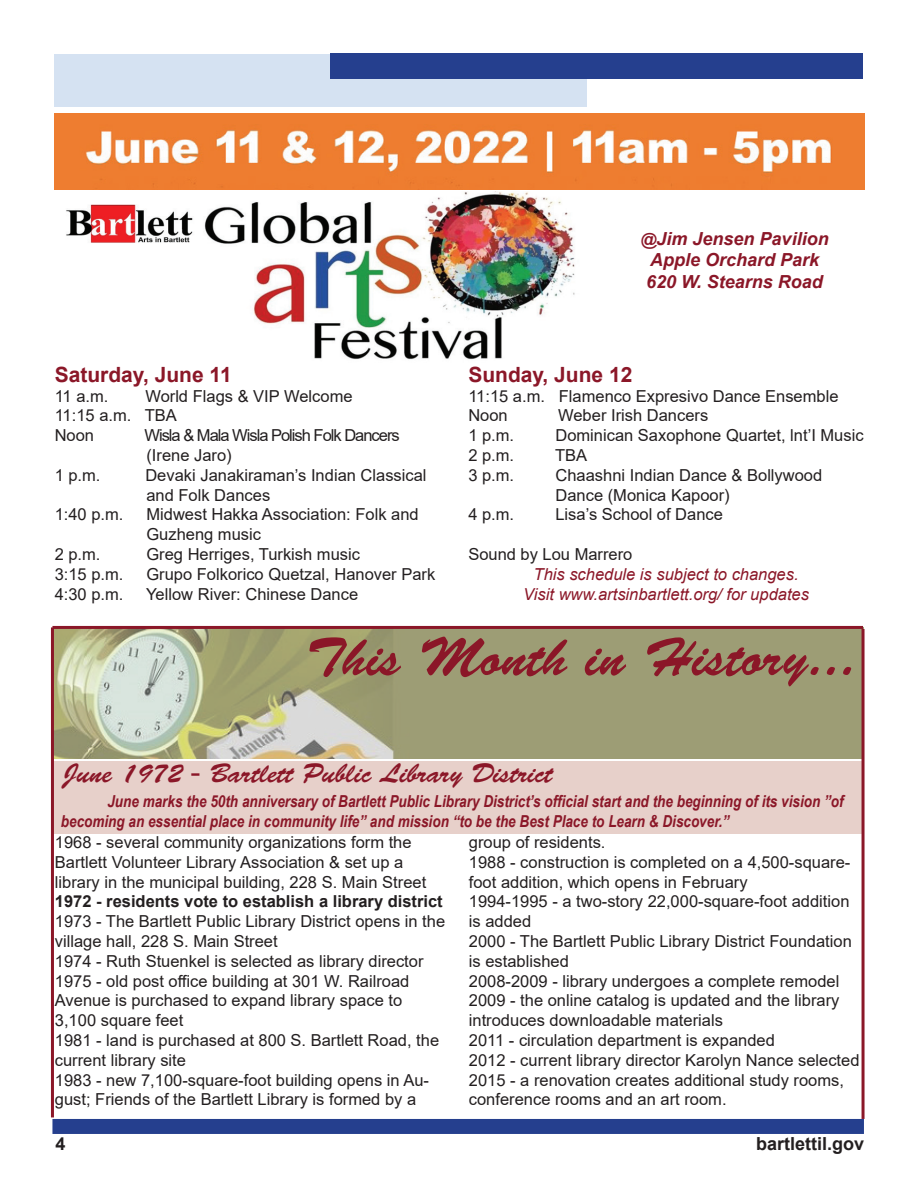
<style>
.page{position:relative;width:918px;height:1188px;background:#fff}
.page>*{position:absolute;margin:0;border:0;box-sizing:border-box;transform-origin:0 0}
.t1{font:54px "Brush Script Std";color:#8b1728}
.t2{font:27px "Brush Script Std";color:#8b1728}
.t3{font:700 21px "Arial";color:#8b1728}
.t4{font:italic 700 18px/21.6px "Arial";color:#8b1728;text-align:center}
.t5{font:700 18px "Arial";color:#231f20}
.t6{font:16.5px/19.8px "Arial";color:#231f20}
.t7{font:italic 700 16.5px/19.8px "Arial Narrow";color:#8b1728}
.t8{font:italic 16.5px/19.8px "Arial";color:#8b1728;text-align:center}
.t9{font:700 16.5px "Arial";color:#231f20}
.t10{font:16.5px/19.8px "Arial";letter-spacing:-.06em;color:#231f20}
.s1{font-size:16.5px}
</style>
<div class="page">
<div style="left:55px;top:55px;width:532px;height:52px;background:#d5e2f2"></div>
<div style="left:331px;top:53px;width:532px;height:26px;background:#253f8e"></div>
<div style="left:52px;top:1119px;width:812px;height:15px;background:#253f8e"></div>
<img style="left:66px;top:191px;width:509px;height:169px">
<img style="left:54px;top:629px;width:808px;height:130px">
<div style="left:53px;top:761px;width:811px;height:72px;background:#e7d0ca"></div>
<img style="left:55px;top:113px;width:810px;height:76px">
<hr style="left:52px;top:626px;width:811px;height:3px;background:#8b1728">
<hr style="left:51px;top:627px;width:3px;height:490px;background:#8b1728">
<hr style="left:862px;top:629px;width:3px;height:490px;background:#8b1728">
<p class="t4" style="left:641px;top:228px;width:190px"><span class="s1">@</span>Jim Jensen Pavilion<br>Apple Orchard Park<br>620 W. Stearns Road</p>
<p class="t3" style="left:55px;top:360px;width:179px">Saturday, June 11</p>
<p class="t6" style="left:55px;top:386px;width:55px">11 a.m.</p>
<p class="t3" style="left:468px;top:360px;width:166px">Sunday, June 12</p>
<p class="t6" style="left:468px;top:386px;width:372px">11:15 a.m. Flamenco Expresivo Dance Ensemble<br>Noon</p>
<p class="t6" style="left:55px;top:386px;width:299px;text-indent:91px">World Flags &amp; VIP Welcome<br>11:15 a.m. TBA<br>Noon</p>
<p class="t6" style="left:558px;top:406px;width:152px">Weber Irish Dancers</p>
<p class="t6" style="left:468px;top:425px;width:47px">1 p.m.</p>
<p class="t6" style="left:555px;top:425px;width:310px">Dominican Saxophone Quartet, lnt’I Music</p>
<p class="t6" style="left:468px;top:445px;width:47px">2 p.m.</p>
<p class="t6" style="left:555px;top:445px;width:34px">TBA</p>
<p class="t6" style="left:468px;top:465px;width:47px">3 p.m.</p>
<p class="t6" style="left:555px;top:465px;width:268px">Chaashni Indian Dance &amp; Bollywood<br>Dance (Monica Kapoor)</p>
<p class="t6" style="left:468px;top:505px;width:47px">4 p.m.</p>
<p class="t6" style="left:555px;top:505px;width:169px">Lisa’s School of Dance</p>
<p class="t6" style="left:468px;top:544px;width:166px">Sound by Lou Marrero</p>
<p class="t8" style="left:523px;top:564px;width:287px">This schedule is subject to changes.<br>Visit www.artsinbartlett.org/ for updates</p>
<h1 class="t1" style="left:306px;top:627px;width:552px">This Month in History...</h1>
<p class="t10" style="left:145px;top:425px;width:257px">Wisla &amp; Mala Wisla Polish Folk Dancers (Irene Jaro)</p>
<p class="t6" style="left:55px;top:465px;width:47px">1 p.m.</p>
<p class="t6" style="left:145px;top:465px;width:283px">Devaki Janakiraman’s Indian Classical and Folk Dances</p>
<p class="t6" style="left:55px;top:505px;width:70px">1:40 p.m.</p>
<p class="t6" style="left:146px;top:505px;width:274px">Midwest Hakka Association: Folk and<br>Guzheng music</p>
<p class="t6" style="left:55px;top:544px;width:47px">2 p.m.</p>
<p class="t6" style="left:146px;top:544px;width:215px">Greg Herriges, Turkish music</p>
<p class="t6" style="left:55px;top:564px;width:70px">3:15 p.m.</p>
<p class="t6" style="left:146px;top:564px;width:290px">Grupo Folkorico Quetzal, Hanover Park</p>
<p class="t6" style="left:55px;top:584px;width:70px">4:30 p.m.</p>
<p class="t6" style="left:146px;top:584px;width:214px">Yellow River: Chinese Dance</p>
<h2 class="t2" style="left:63px;top:758px;width:492px">June 1972 - Bartlett Public Library District</h2>
<p class="t7" style="left:61px;top:790px;width:784px;text-indent:46px">June marks the 50th anniversary of Bartlett Public Library District’s official start and the beginning of its vision ”of becoming an essential place in community life” and mission “to be the Best Place to Learn &amp; Discover.”</p>
<p class="t6" style="left:55px;top:832px;width:373px">1968 - several community organizations form the<br>Bartlett Volunteer Library Association &amp; set up a library in the municipal building, 228 S. Main Street</p>
<p class="t9" style="left:55px;top:890px;width:389px">1972 - residents vote to establish a library district</p>
<p class="t6" style="left:55px;top:911px;width:392px">1973 - The Bartlett Public Library District opens in the village hall, 228 S. Main Street<br>1974 - Ruth Stuenkel is selected as library director 1975 - old post office building at 301 W. Railroad Avenue is purchased to expand library space to 3,100 square feet<br>1981 - land is purchased at 800 S. Bartlett Road, the current library site<br>1983 - new 7,100-square-foot building opens in Au&shy;gust; Friends of the Bartlett Library is formed by a</p>
<p class="t6" style="left:469px;top:832px;width:392px">group of residents.<br>1988 - construction is completed on a 4,500-square&shy;foot addition, which opens in February<br>1994-1995 - a two-story 22,000-square-foot addition is added<br>2000 - The Bartlett Public Library District Foundation is established<br>2008-2009 - library undergoes a complete remodel 2009 - the online catalog is updated and the library introduces downloadable materials<br>2011 - circulation department is expanded<br>2012 - current library director Karolyn Nance selected 2015 - a renovation creates additional study rooms, conference rooms and an art room.</p>
<p class="t5" style="left:55px;top:1131px;width:12px">4</p>
<p class="t5" style="left:756px;top:1131px;width:110px">bartlettil.gov</p>
</div>
